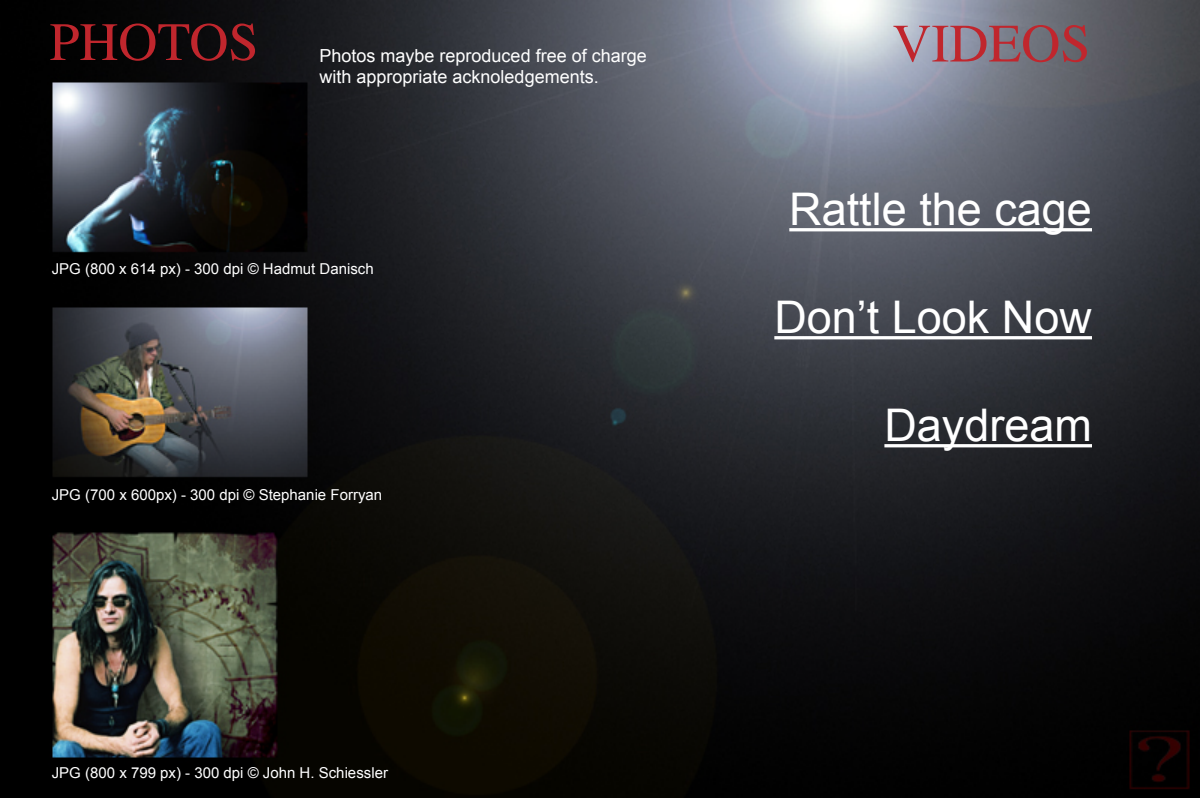
<style>
.page{position:relative;width:1200px;height:798px;background:#fff}
.page>*{position:absolute;margin:0;border:0;box-sizing:border-box;transform-origin:0 0}
.t1{font:54px "Times";color:#c0262d}
.t2{font:45px "Arial";color:#fff}
.t3{font:18px/21.6px "Arial";color:#fff}
.t4{font:15px "Arial";color:#fff}
</style>
<div class="page">
<img style="left:0;top:0;width:1200px;height:798px">
<hr style="left:789px;top:228px;width:303px;height:3px;background:#fff">
<hr style="left:774px;top:336px;width:318px;height:3px;background:#fff">
<hr style="left:884px;top:444px;width:208px;height:3px;background:#fff">
<p class="t1" style="left:50px;top:-9px;width:211px">PHOTOS</p>
<p class="t3" style="left:320px;top:44px;width:329px">Photos maybe reproduced free of charge with appropriate acknoledgements.</p>
<p class="t4" style="left:52px;top:260px;width:324px">JPG (800 x 614 px) - 300 dpi © Hadmut Danisch</p>
<p class="t4" style="left:52px;top:487px;width:332px">JPG (700 x 600px) - 300 dpi © Stephanie Forryan</p>
<p class="t4" style="left:52px;top:765px;width:338px">JPG (800 x 799 px) - 300 dpi © John H. Schiessler</p>
<p class="t1" style="left:892px;top:-7px;width:199px">VIDEOS</p>
<p class="t2" style="left:789px;top:184px;width:304px">Rattle the cage</p>
<p class="t2" style="left:774px;top:292px;width:319px">Don’t Look Now</p>
<p class="t2" style="left:884px;top:400px;width:209px">Daydream</p>
</div>
